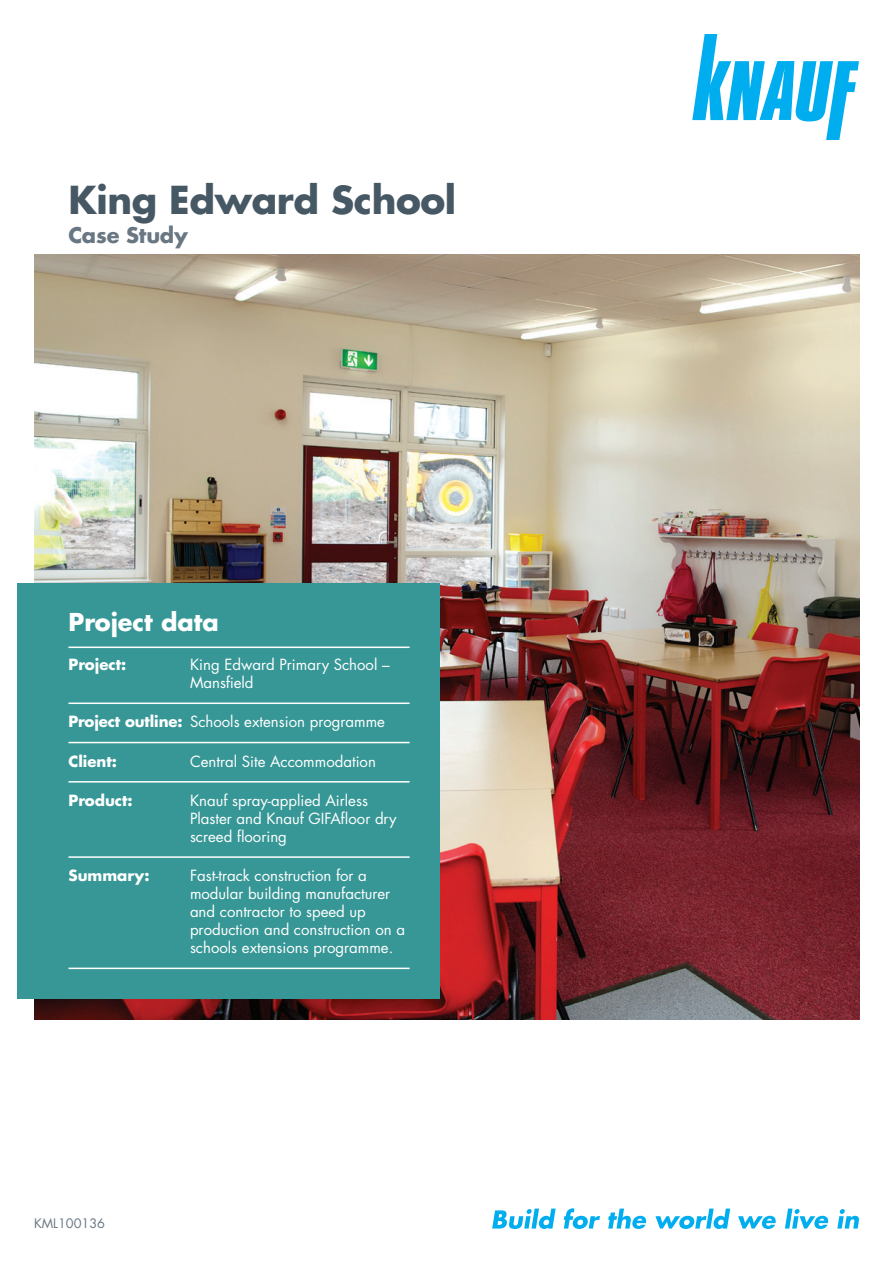
<style>
.page{position:relative;width:893px;height:1263px;background:#fff}
.page>*{position:absolute;margin:0;border:0;box-sizing:border-box;transform-origin:0 0}
.Bold_Cover_Title_2{font:700 37.5px "Futura Std";letter-spacing:-.01em;color:#475865}
.Box_Titles{font:700 24px "Futura Std";color:#fff}
.Bold_Sub_title_13{font:700 21px "Futura Std";letter-spacing:-.01em;color:#697783}
.t1{font:15px/18px "Futura Std";color:#fff}
.t2{font:700 15px "Futura Std";color:#fff}
.t3{font:12.75px "Futura Std";color:#697783}
.s1{font-weight:700}
</style>
<div class="page">
<img style="left:34px;top:255px;width:825px;height:764px">
<svg style="left:492px;top:1208px;width:64px;height:21px"></svg>
<svg style="left:564px;top:1208px;width:36px;height:21px"></svg>
<svg style="left:608px;top:1208px;width:39px;height:21px"></svg>
<svg style="left:655px;top:1208px;width:75px;height:21px"></svg>
<svg style="left:738px;top:1216px;width:38px;height:13px"></svg>
<svg style="left:785px;top:1208px;width:44px;height:21px"></svg>
<svg style="left:837px;top:1209px;width:22px;height:19px"></svg>
<svg style="left:692px;top:34px;width:167px;height:105px"></svg>
<div style="left:17px;top:583px;width:423px;height:416px;background:#379796"></div>
<hr style="left:68px;top:646px;width:342px;height:2px;background:#fff">
<hr style="left:68px;top:702px;width:342px;height:2px;background:#fff">
<hr style="left:68px;top:742px;width:342px;height:1px;background:#fff">
<hr style="left:68px;top:781px;width:342px;height:1px;background:#fff">
<hr style="left:68px;top:856px;width:342px;height:2px;background:#fff">
<hr style="left:68px;top:967px;width:342px;height:2px;background:#fff">
<p class="Bold_Cover_Title_2" style="left:68px;top:175px;width:389px">King Edward School</p>
<p class="Bold_Sub_title_13" style="left:68px;top:221px;width:121px">Case Study</p>
<p class="Box_Titles" style="left:68px;top:606px;width:152px">Project data</p>
<p class="t2" style="left:68px;top:654px;width:59px">Project:</p>
<p class="t1" style="left:190px;top:656px;width:201px">King Edward Primary School –<br>Mansfield</p>
<p class="t1" style="left:68px;top:713px;width:318px"><span class="s1">Project outline:</span> Schools extension programme</p>
<p class="t2" style="left:68px;top:751px;width:50px">Client:</p>
<p class="t1" style="left:190px;top:752px;width:187px">Central Site Accommodation</p>
<p class="t2" style="left:68px;top:790px;width:66px">Product:</p>
<p class="t1" style="left:190px;top:791px;width:208px">Knauf spray-applied Airless<br>Plaster and Knauf GIFAfloor dry screed flooring</p>
<p class="t2" style="left:68px;top:865px;width:83px">Summary:</p>
<p class="t1" style="left:190px;top:867px;width:216px">Fast-track construction for a modular building manufacturer and contractor to speed up production and construction on a schools extensions programme.</p>
<p class="t3" style="left:34px;top:1215px;width:73px">KML100136</p>
</div>
